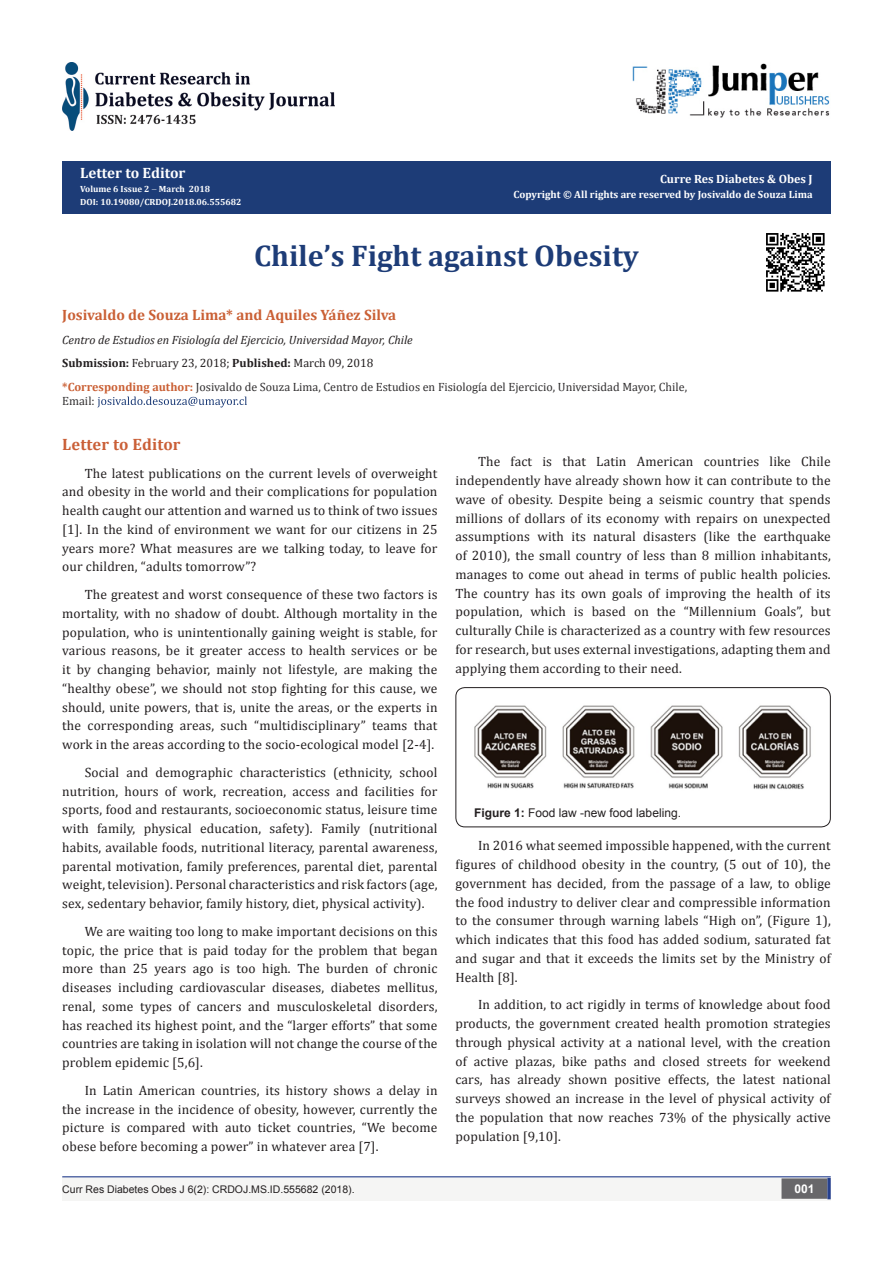
<style>
.page{position:relative;width:893px;height:1263px;background:#fff}
.page>*{position:absolute;margin:0;border:0;box-sizing:border-box;transform-origin:0 0}
.t1{font:700 30px "Cambria";color:#1d3c77}
.t2{font:700 16.5px "Cambria";letter-spacing:.01em;color:#ca5f37}
.t3{font:700 15px "Cambria";color:#ca6035}
.t4{font:700 15px "Cambria";color:#fff}
.t5{font:13.5px/18.8px "Cambria";letter-spacing:.01em;color:#231f20;text-align:justify}
.t6{font:12px "Cambria";color:#312f30}
.t7{font:italic 12px "Cambria";color:#231f20}
.t8{font:12px "Cambria";color:#231f20}
.t9{font:12px "Arial";color:#231f20}
.t10{font:700 12px "Cambria";color:#fff}
.t11{font:700 12px "Arial";color:#fff}
.t12{font:700 10.5px "Cambria";color:#fff}
.t13{font:10.5px "Arial";color:#231f20}
.t14{font:700 9px "Cambria";color:#fff}
.s1{color:#fffefc}
.s2{font-weight:700}
.s3{font-weight:700;color:#ca6035}
</style>
<div class="page">
<div style="left:62px;top:161px;width:769px;height:52px;background:#1d3c77"></div>
<svg style="left:97px;top:397px;width:150px;height:10px"></svg>
<div style="left:455px;top:687px;width:376px;height:140px;border:1px solid #231f20;border-radius:9px"></div>
<img style="left:474px;top:705px;width:337px;height:84px">
<div style="left:62px;top:1177px;width:494px;height:24px;background:#f5f5f4"></div>
<div style="left:503px;top:1177px;width:328px;height:24px;background:#f5f5f4"></div>
<div style="left:782px;top:1179px;width:45px;height:19px;background:#68676a"></div>
<div style="left:781px;top:1178px;width:46px;height:21px;border:2px solid #68676a"></div>
<svg style="left:827px;top:1178px;width:4px;height:21px"></svg>
<hr style="left:62px;top:1176px;width:769px;height:1px;background:#253f8e">
<img style="left:633px;top:63px;width:197px;height:55px">
<img style="left:62px;top:62px;width:273px;height:69px">
<img style="left:766px;top:233px;width:59px;height:59px">
<p class="t4" style="left:80px;top:162px;width:107px">Letter to Editor</p>
<p class="t14" style="left:80px;top:182px;width:132px">Volume 6 Issue 2 March 2018</p>
<p class="t14" style="left:80px;top:196px;width:163px"><span class="s1">DOI:</span> 10.19080/CRDOJ.2018.06.555682</p>
<p class="t10" style="left:660px;top:170px;width:154px">Curre Res Diabetes &amp; Obes J</p>
<p class="t12" style="left:513px;top:187px;width:301px">Copyright © All rights are reserved by Josivaldo de Souza Lima</p>
<p class="t1" style="left:254px;top:235px;width:386px">Chile’s Fight against Obesity</p>
<p class="t3" style="left:62px;top:305px;width:336px">Josivaldo de Souza Lima* and Aquiles Yáñez Silva</p>
<p class="t7" style="left:62px;top:331px;width:352px">Centro de Estudios en Fisiología del Ejercicio, Universidad Mayor, Chile</p>
<p class="t8" style="left:62px;top:356px;width:313px"><span class="s2">Submission:</span> February 23, 2018; <span class="s2">Published:</span> March 09, 2018</p>
<p class="t6" style="left:62px;top:379px;width:626px"><span class="s3">*Corresponding author:</span> Josivaldo de Souza Lima, Centro de Estudios en Fisiología del Ejercicio, Universidad Mayor, Chile,</p>
<p class="t6" style="left:62px;top:394px;width:34px">Email:</p>
<p class="t2" style="left:62px;top:433px;width:120px">Letter to Editor</p>
<p class="t5" style="left:62px;top:464px;width:377px;text-indent:22px">The latest publications on the current levels of overweight and obesity in the world and their complications for population health caught our attention and warned us to think of two issues [1]. In the kind of environment we want for our citizens in 25 years more? What measures are we talking today, to leave for our children, “adults tomorrow”?</p>
<p class="t5" style="left:62px;top:585px;width:377px;text-indent:22px">The greatest and worst consequence of these two factors is mortality, with no shadow of doubt. Although mortality in the population, who is unintentionally gaining weight is stable, for various reasons, be it greater access to health services or be it by changing behavior, mainly not lifestyle, are making the “healthy obese”, we should not stop fighting for this cause, we should, unite powers, that is, unite the areas, or the experts in the corresponding areas, such “multidisciplinary” teams that work in the areas according to the socio-ecological model [2-4].</p>
<p class="t5" style="left:62px;top:763px;width:377px;text-indent:22px">Social and demographic characteristics (ethnicity, school nutrition, hours of work, recreation, access and facilities for sports, food and restaurants, socioeconomic status, leisure time with family, physical education, safety). Family (nutritional habits, available foods, nutritional literacy, parental awareness, parental motivation, family preferences, parental diet, parental weight, television). Personal characteristics and risk factors (age, sex, sedentary behavior, family history, diet, physical activity).</p>
<p class="t5" style="left:62px;top:922px;width:377px;text-indent:22px">We are waiting too long to make important decisions on this topic, the price that is paid today for the problem that began more than 25 years ago is too high. The burden of chronic diseases including cardiovascular diseases, diabetes mellitus, renal, some types of cancers and musculoskeletal disorders, has reached its highest point, and the “larger efforts” that some countries are taking in isolation will not change the course of the problem epidemic [5,6].</p>
<p class="t5" style="left:62px;top:1081px;width:377px;text-indent:22px">In Latin American countries, its history shows a delay in the increase in the incidence of obesity, however, currently the picture is compared with auto ticket countries, “We become obese before becoming a power” in whatever area [7].</p>
<p class="t5" style="left:455px;top:452px;width:377px;text-indent:22px">The fact is that Latin American countries like Chile independently have already shown how it can contribute to the wave of obesity. Despite being a seismic country that spends millions of dollars of its economy with repairs on unexpected assumptions with its natural disasters (like the earthquake of 2010), the small country of less than 8 million inhabitants, manages to come out ahead in terms of public health policies.<br>The country has its own goals of improving the health of its population, which is based on the “Millennium Goals”, but culturally Chile is characterized as a country with few resources for research, but uses external investigations, adapting them and applying them according to their need.</p>
<p class="t9" style="left:474px;top:805px;width:208px"><span class="s2">Figure 1:</span> Food law -new food labeling.</p>
<p class="t5" style="left:455px;top:836px;width:377px;text-indent:22px">In 2016 what seemed impossible happened, with the current figures of childhood obesity in the country, (5 out of 10), the government has decided, from the passage of a law, to oblige the food industry to deliver clear and compressible information to the consumer through warning labels “High on”, (Figure 1), which indicates that this food has added sodium, saturated fat and sugar and that it exceeds the limits set by the Ministry of Health [8].</p>
<p class="t5" style="left:455px;top:995px;width:377px;text-indent:22px">In addition, to act rigidly in terms of knowledge about food products, the government created health promotion strategies through physical activity at a national level, with the creation of active plazas, bike paths and closed streets for weekend cars, has already shown positive effects, the latest national surveys showed an increase in the level of physical activity of the population that now reaches 73% of the physically active population [9,10].</p>
<p class="t13" style="left:62px;top:1182px;width:294px">Curr Res Diabetes Obes J 6(2): CRDOJ.MS.ID.555682 (2018).</p>
<p class="t11" style="left:794px;top:1181px;width:22px">001</p>
</div>
